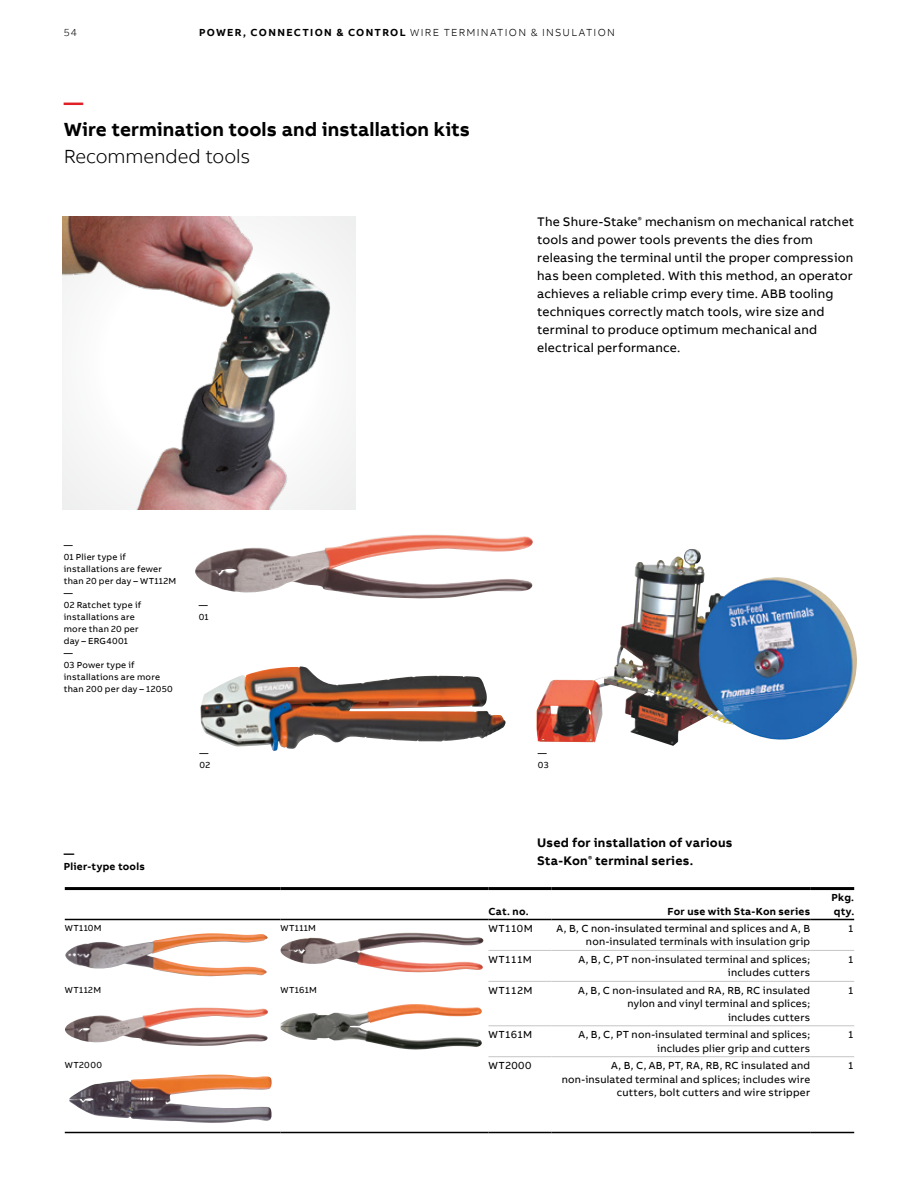
<style>
.page{position:relative;width:918px;height:1188px;background:#fff}
.page>*{position:absolute;margin:0;border:0;box-sizing:border-box;transform-origin:0 0}
.t1{font:700 19.5px "AB Bvoice";letter-spacing:.005em;color:#000}
.t2{font:300 19.5px "AB Bvoice";letter-spacing:-.005em;color:#000}
.t3{font:700 19.5px "AB Bvoice";color:#e01f26}
.t4{font:12.75px/18px "AB Bvoice";letter-spacing:.015em;color:#000}
.t5{font:700 12.75px/18px "AB Bvoice";letter-spacing:.02em;color:#000}
.t6{font:10.5px/13.5px "AB Bvoice";letter-spacing:.02em;color:#000;text-align:right}
.t7{font:700 10.5px/13.5px "AB Bvoice";letter-spacing:.025em;color:#000}
.t8{font:300 10.5px "AB Bvoice";letter-spacing:.12em;color:#000}
.t9{font:9px/12px "AB Bvoice";letter-spacing:.025em;color:#000}
.s1{font-weight:700}
</style>
<div class="page">
<img style="left:63px;top:217px;width:292px;height:292px">
<img style="left:536px;top:549px;width:321px;height:197px">
<img style="left:200px;top:667px;width:306px;height:84px">
<img style="left:195px;top:535px;width:338px;height:64px">
<hr style="left:489px;top:950px;width:63px;height:1px;background:#c6c4c5">
<hr style="left:552px;top:950px;width:258px;height:1px;background:#c6c4c5">
<hr style="left:810px;top:950px;width:44px;height:1px;background:#c6c4c5">
<hr style="left:489px;top:981px;width:63px;height:1px;background:#c6c4c5">
<hr style="left:552px;top:981px;width:258px;height:1px;background:#c6c4c5">
<hr style="left:810px;top:981px;width:44px;height:1px;background:#c6c4c5">
<hr style="left:489px;top:1025px;width:63px;height:1px;background:#c6c4c5">
<hr style="left:552px;top:1025px;width:258px;height:1px;background:#c6c4c5">
<hr style="left:810px;top:1025px;width:44px;height:1px;background:#c6c4c5">
<hr style="left:65px;top:1132px;width:216px;height:1px;background:#000">
<hr style="left:281px;top:1132px;width:208px;height:1px;background:#000">
<hr style="left:489px;top:1056px;width:63px;height:1px;background:#c6c4c5">
<hr style="left:489px;top:1132px;width:63px;height:1px;background:#000">
<hr style="left:552px;top:1056px;width:258px;height:1px;background:#c6c4c5">
<hr style="left:552px;top:1132px;width:258px;height:1px;background:#000">
<hr style="left:65px;top:887px;width:216px;height:3px;background:#000">
<hr style="left:281px;top:887px;width:208px;height:3px;background:#000">
<hr style="left:489px;top:887px;width:63px;height:3px;background:#000">
<hr style="left:552px;top:887px;width:258px;height:3px;background:#000">
<hr style="left:810px;top:887px;width:44px;height:3px;background:#000">
<hr style="left:65px;top:919px;width:216px;height:1px;background:#000">
<hr style="left:281px;top:919px;width:208px;height:1px;background:#000">
<hr style="left:489px;top:919px;width:63px;height:1px;background:#000">
<hr style="left:552px;top:919px;width:258px;height:1px;background:#000">
<hr style="left:810px;top:919px;width:44px;height:1px;background:#000">
<hr style="left:810px;top:1132px;width:44px;height:1px;background:#000">
<hr style="left:810px;top:1056px;width:44px;height:1px;background:#c6c4c5">
<img style="left:65px;top:1008px;width:203px;height:38px">
<img style="left:280px;top:933px;width:204px;height:40px">
<img style="left:65px;top:933px;width:203px;height:44px">
<img style="left:280px;top:1004px;width:202px;height:46px">
<img style="left:69px;top:1074px;width:203px;height:49px">
<p class="t8" style="left:64px;top:26px;width:15px">54</p>
<p class="t8" style="left:199px;top:26px;width:417px"><span class="s1">POWER, CONNECTION &amp; CONTROL</span> WIRE TERMINATION &amp; INSULATION</p>
<h1 class="t3" style="left:64px;top:90px;width:21px">—</h1>
<h1 class="t1" style="left:64px;top:117px;width:408px">Wire termination tools and installation kits</h1>
<h1 class="t2" style="left:64px;top:145px;width:188px">Recommended tools</h1>
<p class="t4" style="left:537px;top:213px;width:318px">The Shure-Stake<sup>®</sup> mechanism on mechanical ratchet tools and power tools prevents the dies from releasing the terminal until the proper compression has been completed. With this method, an operator achieves a reliable crimp every time. ABB tooling techniques correctly match tools, wire size and terminal to produce optimum mechanical and electrical performance.</p>
<p class="t9" style="left:64px;top:539px;width:114px">—<br>01 Plier type if installations are fewer than 20 per day – WT112M —<br>02 Ratchet type if installations are<br>more than 20 per<br>day – ERG4001<br>—<br>03 Power type if installations are more than 200 per day – 12050</p>
<p class="t9" style="left:199px;top:599px;width:11px">—<br>01</p>
<p class="t9" style="left:200px;top:747px;width:12px">—<br>02</p>
<p class="t7" style="left:64px;top:847px;width:83px">—<br>Plier-type tools</p>
<p class="t9" style="left:538px;top:747px;width:12px">—<br>03</p>
<p class="t5" style="left:537px;top:834px;width:197px">Used for installation of various<br>Sta-Kon<sup>®</sup> terminal series.</p>
<p class="t7" style="left:489px;top:904px;width:42px">Cat. no.</p>
<p class="t7" style="left:668px;top:904px;width:144px">For use with Sta-Kon series</p>
<p class="t7" style="left:832px;top:891px;width:24px">Pkg. qty.</p>
<p class="t9" style="left:65px;top:922px;width:38px">WT110M</p>
<p class="t9" style="left:281px;top:922px;width:37px">WT111M</p>
<p class="t6" style="left:489px;top:922px;width:46px">WT110M</p>
<p class="t6" style="left:557px;top:922px;width:255px">A, B, C non-insulated terminal and splices and A, B non-insulated terminals with insulation grip</p>
<p class="t6" style="left:848px;top:922px;width:8px">1</p>
<p class="t6" style="left:489px;top:953px;width:45px">WT111M</p>
<p class="t6" style="left:578px;top:953px;width:233px">A, B, C, PT non-insulated terminal and splices; includes cutters</p>
<p class="t6" style="left:848px;top:953px;width:8px">1</p>
<p class="t9" style="left:65px;top:984px;width:38px">WT112M</p>
<p class="t9" style="left:281px;top:984px;width:38px">WT161M</p>
<p class="t6" style="left:489px;top:984px;width:46px">WT112M</p>
<p class="t6" style="left:578px;top:984px;width:234px">A, B, C non-insulated and RA, RB, RC insulated nylon and vinyl terminal and splices;<br>includes cutters</p>
<p class="t6" style="left:848px;top:984px;width:8px">1</p>
<p class="t6" style="left:489px;top:1028px;width:45px">WT161M</p>
<p class="t6" style="left:578px;top:1028px;width:233px">A, B, C, PT non-insulated terminal and splices; includes plier grip and cutters</p>
<p class="t6" style="left:848px;top:1028px;width:8px">1</p>
<p class="t9" style="left:65px;top:1059px;width:39px">WT2000</p>
<p class="t6" style="left:489px;top:1059px;width:44px">WT2000</p>
<p class="t6" style="left:562px;top:1059px;width:250px">A, B, C, AB, PT, RA, RB, RC insulated and non-insulated terminal and splices; includes wire cutters, bolt cutters and wire stripper</p>
<p class="t6" style="left:848px;top:1059px;width:8px">1</p>
</div>
